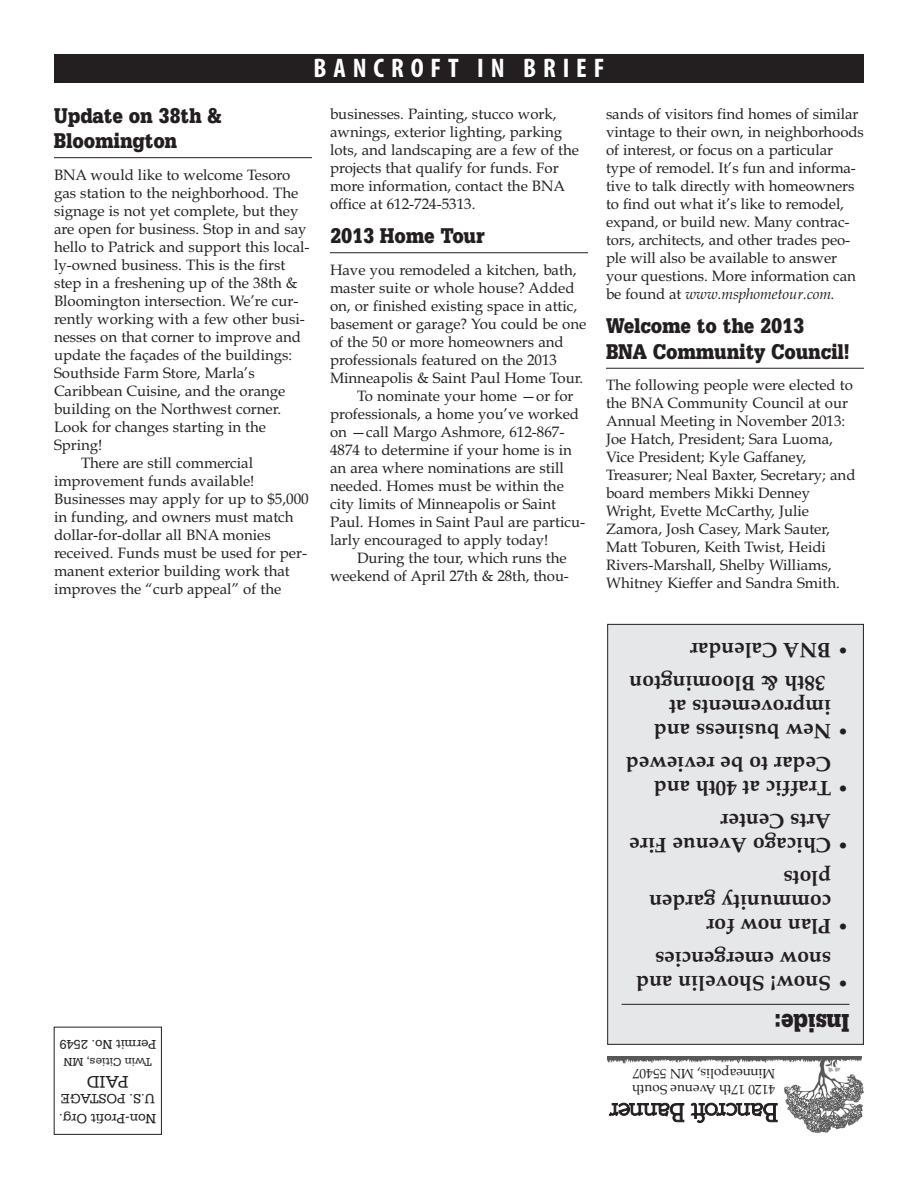
<style>
.page{position:relative;width:918px;height:1188px;background:#fff}
.page>*{position:absolute;margin:0;border:0;box-sizing:border-box;transform-origin:0 0}
.t1{font:700 condensed 27px "Myriad Pro";letter-spacing:.255em;color:#fff}
.t2{font:900 27px "Serifa BT";letter-spacing:-.01em;color:#231f20;scale:.85 1}
.t3{font:900 22.5px/25.5px "Serifa BT";letter-spacing:-.01em;color:#231f20;scale:.85 1}
.t4{font:700 21px/24px "Book Antiqua";color:#231f20}
.t5{font:18px "Serifa BT";color:#231f20}
.t6{font:15px/18px "Book Antiqua";color:#231f20}
.t7{font:14.25px/19.5px "Serifa BT";color:#231f20}
.t8{font:13.5px/16.5px "Book Antiqua";color:#231f20}
.t9{font:13.5px "Serifa BT";color:#231f20}
.t10{font:12px "Serifa BT";color:#231f20}
.s1{font-style:italic}
</style>
<div class="page">
<img style="left:607px;top:1057px;width:257px;height:76px">
<div style="left:54px;top:1027px;width:108px;height:108px;border:1px solid #231f20"></div>
<div style="left:607px;top:624px;width:257px;height:421px;background:#e6e7e9"></div>
<svg style="left:691px;top:1103px;width:87px;height:20px"></svg>
<svg style="left:609px;top:1103px;width:76px;height:19px"></svg>
<div style="left:54px;top:54px;width:810px;height:28px;background:#231f20"></div>
<hr style="left:54px;top:157px;width:258px;height:1px;background:#231f20">
<hr style="left:330px;top:252px;width:258px;height:1px;background:#231f20">
<hr style="left:606px;top:368px;width:258px;height:1px;background:#231f20">
<h1 class="t1" style="left:314px;top:51px;width:292px">BANCROFT IN BRIEF</h1>
<h2 class="t3" style="left:54px;top:102px;width:199px">Update on 38th &amp;<br>Bloomington</h2>
<p class="t6" style="left:54px;top:166px;width:238px">BNA would like to welcome Tesoro</p>
<p class="t6" style="left:54px;top:184px;width:246px">gas station to the neighborhood. The</p>
<p class="t6" style="left:54px;top:202px;width:246px">signage is not yet complete, but they</p>
<p class="t6" style="left:54px;top:220px;width:254px">are open for business. Stop in and say</p>
<p class="t6" style="left:54px;top:238px;width:257px">hello to Patrick and support this local-</p>
<p class="t6" style="left:54px;top:256px;width:233px">ly-owned business. This is the first</p>
<p class="t6" style="left:54px;top:274px;width:245px">step in a freshening up of the 38th &amp;</p>
<p class="t6" style="left:54px;top:292px;width:246px">Bloomington intersection. We’re cur-</p>
<p class="t6" style="left:54px;top:310px;width:252px">rently working with a few other busi-</p>
<p class="t6" style="left:54px;top:328px;width:249px">nesses on that corner to improve and</p>
<p class="t6" style="left:54px;top:346px;width:240px">update the façades of the buildings:</p>
<p class="t6" style="left:54px;top:364px;width:202px">Southside Farm Store, Marla’s</p>
<p class="t6" style="left:54px;top:382px;width:233px">Caribbean Cuisine, and the orange</p>
<p class="t6" style="left:54px;top:400px;width:229px">building on the Northwest corner.</p>
<p class="t6" style="left:54px;top:418px;width:214px">Look for changes starting in the</p>
<p class="t6" style="left:54px;top:436px;width:50px">Spring!</p>
<p class="t6" style="left:81px;top:454px;width:174px">There are still commercial</p>
<p class="t6" style="left:54px;top:472px;width:202px">improvement funds available!</p>
<p class="t6" style="left:54px;top:490px;width:256px">Businesses may apply for up to $5,000</p>
<p class="t6" style="left:54px;top:508px;width:241px">in funding, and owners must match</p>
<p class="t6" style="left:54px;top:526px;width:218px">dollar-for-dollar all BNA monies</p>
<p class="t6" style="left:54px;top:544px;width:255px">received. Funds must be used for per-</p>
<p class="t6" style="left:54px;top:562px;width:237px">manent exterior building work that</p>
<p class="t6" style="left:54px;top:580px;width:229px">improves the “curb appeal” of the</p>
<p class="t9" style="left:156px;top:1053px;width:98px;rotate:-180deg">Permit No. 2549</p>
<p class="t10" style="left:152px;top:1070px;width:90px;rotate:-180deg">Twin Cities, MN</p>
<p class="t5" style="left:129px;top:1093px;width:43px;rotate:-180deg">PAID</p>
<p class="t7" style="left:156px;top:1129px;width:99px;rotate:-180deg">Non-Profit Org.<br>U.S. POSTAGE</p>
<p class="t6" style="left:330px;top:105px;width:251px">businesses. Painting, stucco work, awnings, exterior lighting, parking lots, and landscaping are a few of the projects that qualify for funds. For more information, contact the BNA office at 612-724-5313.</p>
<h2 class="t3" style="left:330px;top:223px;width:184px">2013 Home Tour</h2>
<p class="t6" style="left:330px;top:261px;width:248px">Have you remodeled a kitchen, bath,</p>
<p class="t6" style="left:330px;top:279px;width:246px">master suite or whole house? Added</p>
<p class="t6" style="left:330px;top:297px;width:249px">on, or finished existing space in attic,</p>
<p class="t6" style="left:330px;top:315px;width:258px">basement or garage? You could be one</p>
<p class="t6" style="left:330px;top:333px;width:235px">of the 50 or more homeowners and</p>
<p class="t6" style="left:330px;top:351px;width:229px">professionals featured on the 2013</p>
<p class="t6" style="left:330px;top:369px;width:255px">Minneapolis &amp; Saint Paul Home Tour.</p>
<p class="t6" style="left:357px;top:387px;width:218px">To nominate your home —or for</p>
<p class="t6" style="left:330px;top:405px;width:251px">professionals, a home you’ve worked</p>
<p class="t6" style="left:330px;top:423px;width:236px">on —call Margo Ashmore, 612-867-</p>
<p class="t6" style="left:330px;top:441px;width:243px">4874 to determine if your home is in</p>
<p class="t6" style="left:330px;top:459px;width:235px">an area where nominations are still</p>
<p class="t6" style="left:330px;top:477px;width:235px">needed. Homes must be within the</p>
<p class="t6" style="left:330px;top:495px;width:228px">city limits of Minneapolis or Saint</p>
<p class="t6" style="left:330px;top:513px;width:257px">Paul. Homes in Saint Paul are particu-</p>
<p class="t6" style="left:330px;top:531px;width:220px">larly encouraged to apply today!</p>
<p class="t6" style="left:357px;top:549px;width:211px">During the tour, which runs the</p>
<p class="t6" style="left:330px;top:567px;width:240px">weekend of April 27th &amp; 28th, thou-</p>
<p class="t6" style="left:606px;top:105px;width:259px">sands of visitors find homes of similar vintage to their own, in neighborhoods of interest, or focus on a particular type of remodel. It’s fun and informa&shy;tive to talk directly with homeowners to find out what it’s like to remodel, expand, or build new. Many contrac&shy;tors, architects, and other trades peo&shy;ple will also be available to answer your questions. More information can be found at <span class="s1">www.msphometour.com.</span></p>
<h2 class="t3" style="left:606px;top:313px;width:288px">Welcome to the 2013<br>BNA Community Council!</h2>
<p class="t6" style="left:606px;top:376px;width:251px">The following people were elected to the BNA Community Council at our Annual Meeting in November 2013:<br>Joe Hatch, President; Sara Luoma, Vice President; Kyle Gaffaney, Treasurer; Neal Baxter, Secretary; and board members Mikki Denney Wright, Evette McCarthy, Julie Zamora, Josh Casey, Mark Sauter, Matt Toburen, Keith Twist, Heidi Rivers-Marshall, Shelby Williams, Whitney Kieffer and Sandra Smith.</p>
<h3 class="t4" style="left:850px;top:662px;width:161px;rotate:-180deg">• BNA Calendar</h3>
<h3 class="t4" style="left:831px;top:743px;width:203px;text-indent:-18px;rotate:-180deg">• New business and improvements at<br>38th &amp; Bloomington</h3>
<h3 class="t4" style="left:831px;top:800px;width:207px;text-indent:-18px;rotate:-180deg">• Traffic at 40th and<br>Cedar to be reviewed</h3>
<h3 class="t4" style="left:831px;top:857px;width:203px;text-indent:-18px;rotate:-180deg">• Chicago Avenue Fire<br>Arts Center</h3>
<h3 class="t4" style="left:831px;top:938px;width:183px;text-indent:-18px;rotate:-180deg">• Plan now for community garden plots</h3>
<h3 class="t4" style="left:850px;top:995px;width:215px;text-align:center;rotate:-180deg">• Snow! Shovelin and snow emergencies</h3>
<h1 class="t2" style="left:850px;top:1039px;width:102px;rotate:-180deg">Inside:</h1>
<p class="t8" style="left:775px;top:1098px;width:145px;rotate:-180deg">4120 17th Avenue South<br>Minneapolis, MN 55407</p>
</div>
